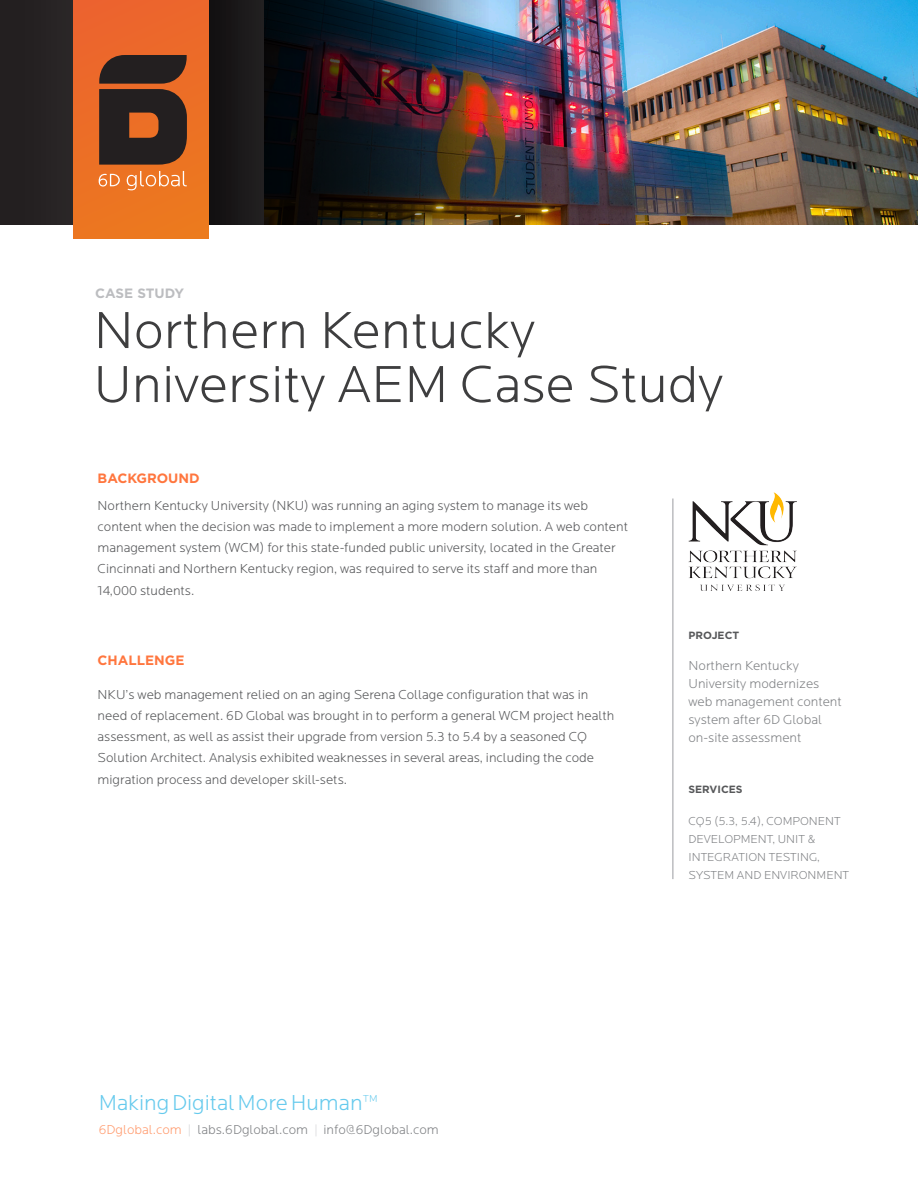
<style>
.page{position:relative;width:918px;height:1188px;background:#fff}
.page>*{position:absolute;margin:0;border:0;box-sizing:border-box;transform-origin:0 0}
.t1{font:300 54px/54px "Locator";color:#3e3e3f}
.t2{font:300 22.5px "Locator";color:#66caed}
.t3{font:300 13.5px/21.1px "Locator";color:#57585a}
.t4{font:300 13.5px/18px "Locator";color:#808285}
.t5{font:700 13.5px "Gotham";color:#ff763e}
.t6{font:700 13.5px "Gotham";color:#bcbdc0}
.t7{font:300 12px/18px "Locator";color:#808285}
.t8{font:700 10.5px "Gotham";color:#57585a}
.s1{color:#ff9b6e}
.s2{font-size:12px;color:#d1d2d4}
</style>
<div class="page">
<img style="left:489px;top:0;width:429px;height:225px">
<hr style="left:672px;top:499px;width:2px;height:380px;background:#bcbdc0">
<div style="left:0;top:0;width:453px;height:225px;background:#231f20"></div>
<img style="left:209px;top:0;width:280px;height:225px">
<div style="left:74px;top:0;width:135px;height:239px;background:#ec6e26"></div>
<svg style="left:127px;top:171px;width:60px;height:19px"></svg>
<svg style="left:99px;top:174px;width:21px;height:13px"></svg>
<svg style="left:99px;top:55px;width:88px;height:110px"></svg>
<img style="left:689px;top:492px;width:107px;height:99px">
<p class="t6" style="left:95px;top:284px;width:90px">CASE STUDY</p>
<p class="t1" style="left:94px;top:305px;width:631px">Northern Kentucky<br>University AEM Case Study</p>
<p class="t5" style="left:98px;top:469px;width:104px">BACKGROUND</p>
<p class="t3" style="left:98px;top:496px;width:532px">Northern Kentucky University (NKU) was running an aging system to manage its web content when the decision was made to implement a more modern solution. A web content management system (WCM) for this state-funded public university, located in the Greater Cincinnati and Northern Kentucky region, was required to serve its staff and more than 14,000 students.</p>
<p class="t5" style="left:98px;top:651px;width:88px">CHALLENGE</p>
<p class="t3" style="left:98px;top:685px;width:518px">NKU’s web management relied on an aging Serena Collage configuration that was in need of replacement. 6D Global was brought in to perform a general WCM project health assessment, as well as assist their upgrade from version 5.3 to 5.4 by a seasoned CQ Solution Architect. Analysis exhibited weaknesses in several areas, including the code migration process and developer skill-sets.</p>
<p class="t8" style="left:688px;top:628px;width:52px">PROJECT</p>
<p class="t4" style="left:688px;top:657px;width:155px">Northern Kentucky<br>University modernizes web management content system after 6D Global on-site assessment</p>
<p class="t8" style="left:688px;top:783px;width:56px">SERVICES</p>
<p class="t7" style="left:688px;top:812px;width:162px">CQ5 (5.3, 5.4), COMPONENT<br>DEVELOPMENT, UNIT &amp;<br>INTEGRATION TESTING,<br>SYSTEM AND ENVIRONMENT</p>
<p class="t2" style="left:99px;top:1091px;width:281px">Making Digital More Human™</p>
<p class="t4" style="left:99px;top:1121px;width:342px"><span class="s1">6Dglobal.com</span> <span class="s2">|</span> labs.6Dglobal.com <span class="s2">|</span> info@6Dglobal.com</p>
</div>
